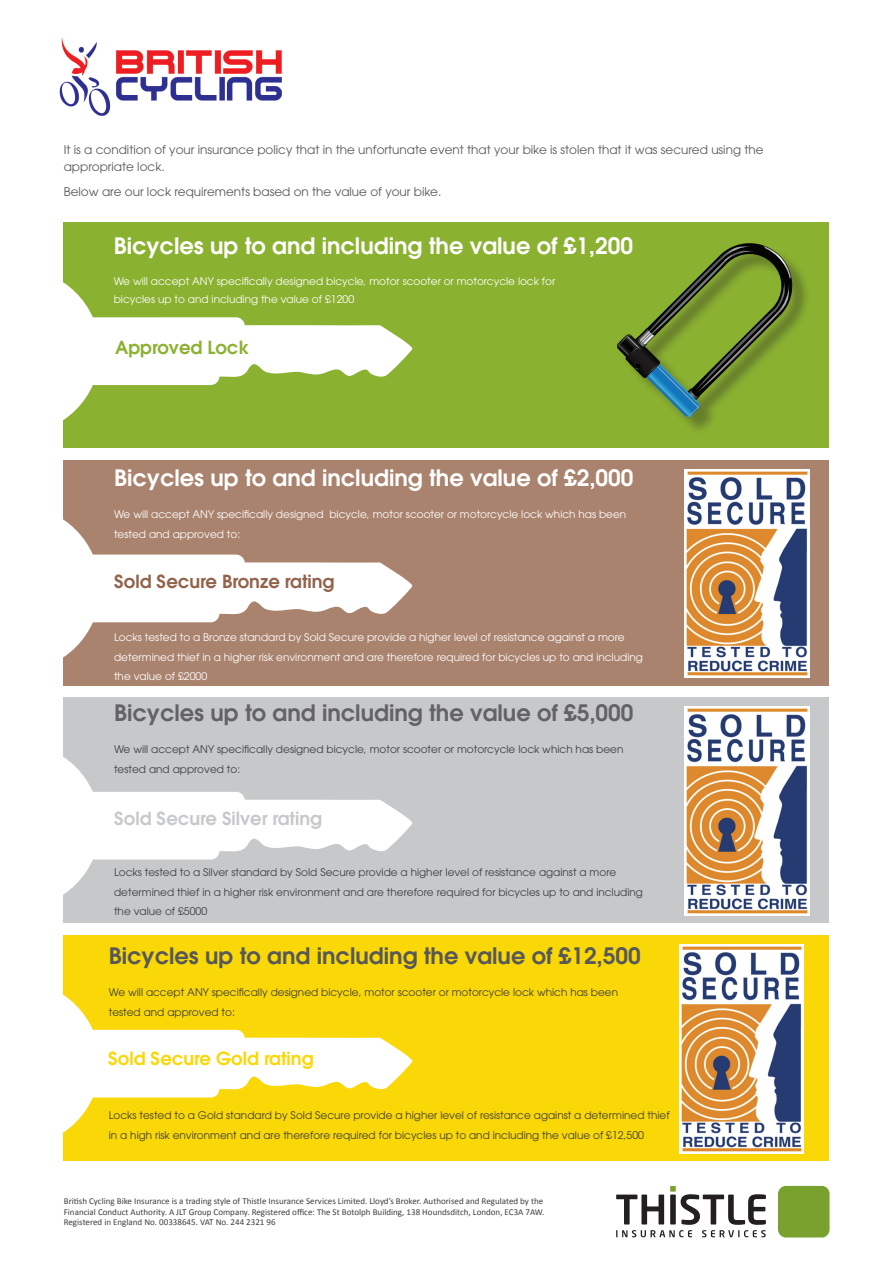
<style>
.page{position:relative;width:893px;height:1263px;background:#fff}
.page>*{position:absolute;margin:0;border:0;box-sizing:border-box;transform-origin:0 0}
.t1{font:600 22.5px "ITC Avant Garde Std";color:#fff}
.t2{font:600 22.5px "ITC Avant Garde Std";color:#57585a}
.t3{font:600 22.5px "ITC Avant Garde Std";color:#636366}
.t4{font:600 18px "ITC Avant Garde Std";color:#c7c8ca}
.t5{font:600 18px "ITC Avant Garde Std";color:#91634b}
.t6{font:600 18px "ITC Avant Garde Std";color:#fad706}
.t7{font:600 18px "ITC Avant Garde Std";color:#8bb131}
.t8{font:12px/16.5px "ITC Avant Garde Std";color:#57585a}
.t9{font:10.5px/19.5px "ITC Avant Garde Std";color:#3e3e3f}
.t10{font:10.5px/19.5px "ITC Avant Garde Std";color:#fff}
.t11{font:9px/10.8px "Calibri";color:#3e3e3f;text-align:justify}
</style>
<div class="page">
<img style="left:59px;top:37px;width:223px;height:79px">
<div style="left:64px;top:697px;width:765px;height:226px;background:#c7c8ca"></div>
<svg style="left:63px;top:743px;width:349px;height:166px"></svg>
<img style="left:684px;top:707px;width:125px;height:208px">
<div style="left:64px;top:935px;width:765px;height:225px;background:#fad706"></div>
<svg style="left:63px;top:981px;width:349px;height:166px"></svg>
<img style="left:679px;top:945px;width:125px;height:208px">
<div style="left:64px;top:223px;width:765px;height:225px;background:#8bb131"></div>
<svg style="left:63px;top:268px;width:349px;height:166px"></svg>
<div style="left:620px;top:246px;width:191px;height:190px;background:#231f20;opacity:.35"></div>
<svg style="left:617px;top:243px;width:179px;height:175px"></svg>
<div style="left:64px;top:460px;width:765px;height:225px;background:#aa836f"></div>
<svg style="left:63px;top:505px;width:349px;height:166px"></svg>
<img style="left:684px;top:469px;width:125px;height:209px">
<div style="left:778px;top:1186px;width:51px;height:51px;background:#78a22d;border-radius:8px"></div>
<svg style="left:616px;top:1186px;width:150px;height:51px"></svg>
<p class="t8" style="left:64px;top:141px;width:701px">It is a condition of your insurance policy that in the unfortunate event that your bike is stolen that it was secured using the appropriate lock.</p>
<p class="t8" style="left:64px;top:183px;width:379px">Below are our lock requirements based on the value of your bike.</p>
<p class="t1" style="left:114px;top:231px;width:521px">Bicycles up to and including the value of £1,200</p>
<p class="t10" style="left:114px;top:272px;width:443px;line-height:18px">We will accept ANY specifically designed bicycle, motor scooter or motorcycle lock for bicycles up to and including the value of £1200</p>
<p class="t7" style="left:115px;top:335px;width:135px">Approved Lock</p>
<p class="t1" style="left:114px;top:463px;width:521px">Bicycles up to and including the value of £2,000</p>
<p class="t10" style="left:114px;top:505px;width:514px">We will accept ANY specifically designed bicycle, motor scooter or motorcycle lock which has been tested and approved to:</p>
<p class="t5" style="left:114px;top:570px;width:222px">Sold Secure Bronze rating</p>
<p class="t10" style="left:114px;top:627px;width:530px">Locks tested to a Bronze standard by Sold Secure provide a higher level of resistance against a more determined thief in a higher risk environment and are therefore required for bicycles up to and including the value of £2000</p>
<p class="t3" style="left:114px;top:698px;width:521px">Bicycles up to and including the value of £5,000</p>
<p class="t9" style="left:114px;top:740px;width:511px">We will accept ANY specifically designed bicycle, motor scooter or motorcycle lock which has been tested and approved to:</p>
<p class="t4" style="left:114px;top:807px;width:210px">Sold Secure Silver rating</p>
<p class="t9" style="left:114px;top:863px;width:530px">Locks tested to a Silver standard by Sold Secure provide a higher level of resistance against a more determined thief in a higher risk environment and are therefore required for bicycles up to and including the value of £5000</p>
<p class="t2" style="left:109px;top:941px;width:533px">Bicycles up to and including the value of £12,500</p>
<p class="t9" style="left:109px;top:982px;width:511px">We will accept ANY specifically designed bicycle, motor scooter or motorcycle lock which has been tested and approved to:</p>
<p class="t6" style="left:108px;top:1047px;width:207px">Sold Secure Gold rating</p>
<p class="t9" style="left:109px;top:1105px;width:562px">Locks tested to a Gold standard by Sold Secure provide a higher level of resistance against a determined thief in a high risk environment and are therefore required for bicycles up to and including the value of £12,500</p>
<p class="t11" style="left:64px;top:1195px;width:482px">British Cycling Bike Insurance is a trading style of Thistle Insurance Services Limited. Lloyd’s Broker. Authorised and Regulated by the Financial Conduct Authority. A JLT Group Company. Registered office: The St Botolph Building, 138 Houndsditch, London, EC3A 7AW.<br>Registered in England No. 00338645. VAT No. 244 2321 96</p>
</div>
